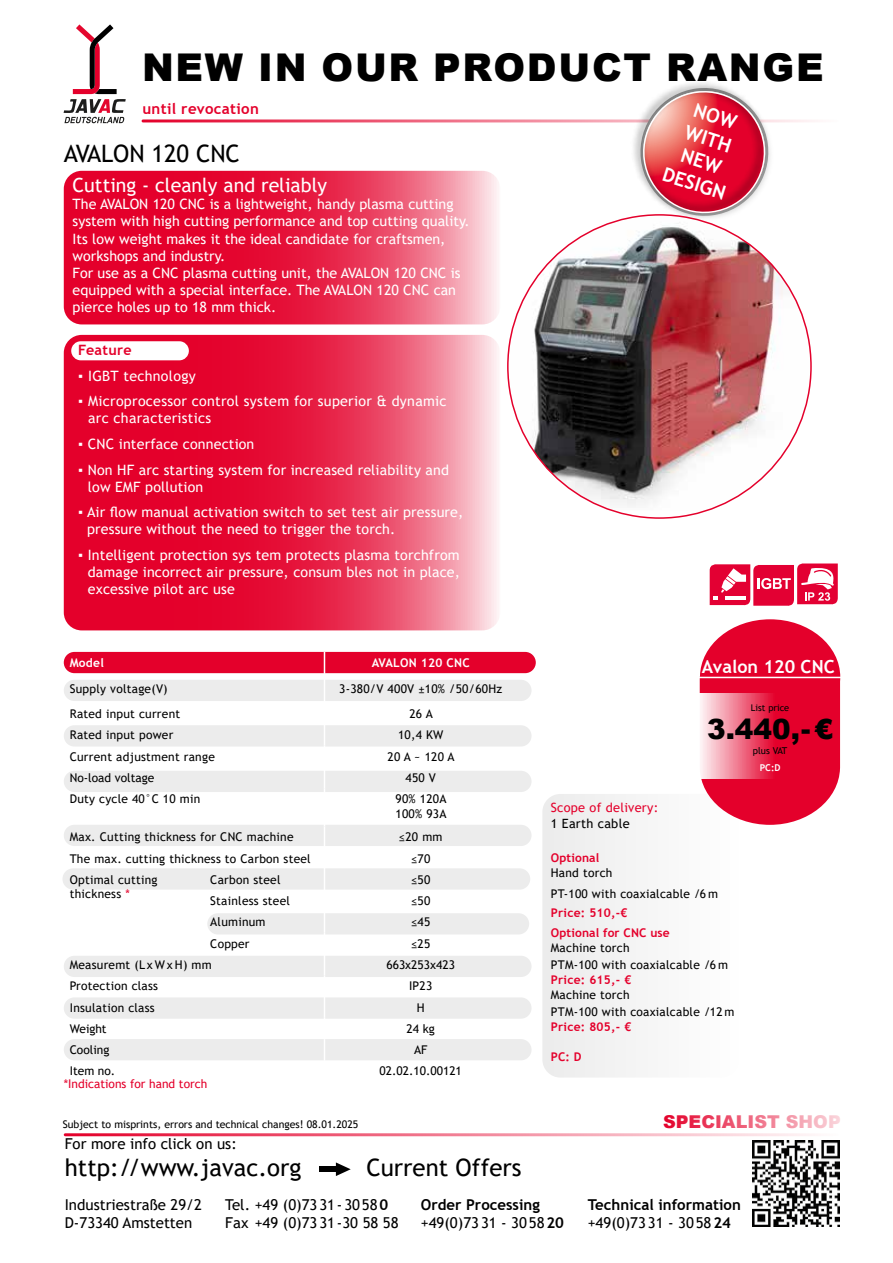
<style>
.page{position:relative;width:893px;height:1263px;background:#fff}
.page>*{position:absolute;margin:0;border:0;box-sizing:border-box;transform-origin:0 0}
.t1{font:900 38.25px "Arial";letter-spacing:.045em;color:#000}
.t2{font:900 27.9px "Arial";color:#000}
.t3{font:24px "Trebuchet MS";color:#000}
.t4{font:19.5px "Trebuchet MS";color:#fff}
.t5{font:700 19.5px/23.4px "Trebuchet MS";color:#fff;text-align:center}
.t6{font:700 18px "Trebuchet MS";color:#fff}
.t7{font:900 17.7px "Arial";color:#e4002b}
.t8{font:15px/18px "Trebuchet MS";color:#000}
.t9{font:700 15px/18px "Trebuchet MS";color:#000}
.t10{font:700 15px "Trebuchet MS";letter-spacing:.02em;color:#e4002b}
.t11{font:14.25px/17.1px "Trebuchet MS";letter-spacing:.01em;color:#fff}
.t12{font:700 14.25px "Trebuchet MS";letter-spacing:.02em;color:#e4002b}
.t13{font:12.75px "Trebuchet MS";letter-spacing:.02em;color:#e4002b}
.t14{font:12.75px "Trebuchet MS";letter-spacing:.02em;color:#000}
.t15{font:12px/17.1px "Trebuchet MS";letter-spacing:.02em;color:#000}
.t16{font:700 12px/19.2px "Trebuchet MS";letter-spacing:.01em;color:#e4002b}
.t17{font:12px "Trebuchet MS";color:#000}
.t18{font:12px "Trebuchet MS";color:#e4002b}
.t19{font:700 12px "Trebuchet MS";letter-spacing:.02em;color:#fff}
.t20{font:10.5px "Trebuchet MS";color:#000}
.t21{font:9.45px "Trebuchet MS";color:#000}
.t22{font:700 9.45px "Trebuchet MS";color:#fff}
.t23{font:9.15px "Trebuchet MS";color:#000}
.s1{color:#e4002b}
.s2{font-weight:400}
.s3{font-weight:700}
</style>
<div class="page">
<svg style="left:64px;top:171px;width:436px;height:153px;background:#e83254"></svg>
<hr style="left:142px;top:119px;width:697px;height:3px;background:#e4002b">
<div style="left:542px;top:794px;width:197px;height:283px;background:#f5f5f5;border-radius:18px"></div>
<img style="left:622px;top:82px;width:157px;height:88px">
<svg style="left:637px;top:84px;width:135px;height:131px"></svg>
<div style="left:319px;top:1166px;width:20px;height:6px;background:#000"></div>
<svg style="left:336px;top:1162px;width:15px;height:14px"></svg>
<img style="left:753px;top:1140px;width:86px;height:87px">
<svg style="left:710px;top:563px;width:128px;height:43px"></svg>
<svg style="left:64px;top:24px;width:62px;height:99px"></svg>
<svg style="left:64px;top:335px;width:436px;height:295px;background:#e93355"></svg>
<div style="left:71px;top:341px;width:118px;height:19px;background:#fff;border-radius:10px"></div>
<svg style="left:700px;top:619px;width:140px;height:206px"></svg>
<svg style="left:700px;top:693px;width:141px;height:86px;background:#ea4362"></svg>
<hr style="left:692px;top:677px;width:152px;height:1px;background:#fff">
<div style="left:64px;top:652px;width:472px;height:21px;background:#e4002b;border-radius:11px"></div>
<div style="left:64px;top:680px;width:467px;height:21px;background:#ececec;border-radius:11px"></div>
<div style="left:64px;top:725px;width:467px;height:21px;background:#ececec;border-radius:11px"></div>
<div style="left:64px;top:771px;width:467px;height:21px;background:#ececec;border-radius:11px"></div>
<div style="left:64px;top:825px;width:467px;height:21px;background:#ececec;border-radius:11px"></div>
<div style="left:62px;top:868px;width:468px;height:22px;background:#ececec;border-radius:11px"></div>
<div style="left:64px;top:956px;width:467px;height:21px;background:#ececec;border-radius:11px"></div>
<div style="left:64px;top:997px;width:467px;height:22px;background:#ececec;border-radius:11px"></div>
<div style="left:64px;top:1039px;width:467px;height:21px;background:#ececec;border-radius:11px"></div>
<div style="left:207px;top:913px;width:322px;height:21px;background:#ececec;border-radius:11px"></div>
<svg style="left:324px;top:652px;width:1px;height:136px"></svg>
<hr style="left:324px;top:788px;width:1px;height:38px;background:#fff">
<svg style="left:324px;top:826px;width:1px;height:234px"></svg>
<hr style="left:64px;top:1133px;width:775px;height:3px;background:#e4002b">
<img style="left:508px;top:215px;width:303px;height:295px">
<h1 class="t1" style="left:142px;top:40px;width:683px">NEW IN OUR PRODUCT RANGE</h1>
<p class="t10" style="left:142px;top:99px;width:118px">until revocation</p>
<h3 class="t5" style="left:687px;top:95px;width:67px;rotate:17deg">NOW<br>WITH<br>NEW<br>DESIGN</h3>
<h3 class="t3" style="left:64px;top:139px;width:178px">AVALON 120 CNC</h3>
<h3 class="t4" style="left:73px;top:173px;width:256px">Cutting - cleanly and reliably</h3>
<p class="t11" style="left:73px;top:196px;width:399px">The AVALON 120 CNC is a lightweight, handy plasma cutting system with high cutting performance and top cutting quality.<br>Its low weight makes it the ideal candidate for craftsmen, workshops and industry.<br>For use as a CNC plasma cutting unit, the AVALON 120 CNC is equipped with a special interface. The AVALON 120 CNC can pierce holes up to 18 mm thick.</p>
<p class="t12" style="left:78px;top:341px;width:55px">Feature</p>
<p class="t11" style="left:78px;top:367px;width:119px">▪ IGBT technology</p>
<p class="t11" style="left:88px;top:392px;width:360px;text-indent:-10px">▪ Microprocessor control system for superior &amp; dynamic arc characteristics</p>
<p class="t11" style="left:78px;top:435px;width:178px">▪ CNC interface connection</p>
<p class="t11" style="left:88px;top:461px;width:363px;text-indent:-10px">▪ Non HF arc starting system for increased reliability and low EMF pollution</p>
<p class="t11" style="left:87px;top:503px;width:378px;text-indent:-9px">▪ Air flow manual activation switch to set test air pressure, pressure without the need to trigger the torch.</p>
<p class="t11" style="left:88px;top:546px;width:374px;text-align:justify;text-indent:-10px">▪ Intelligent protection sys tem protects plasma torchfrom damage incorrect air pressure, consum bles not in place, excessive pilot arc use</p>
<p class="t19" style="left:70px;top:655px;width:36px">Model</p>
<p class="t19" style="left:372px;top:655px;width:100px">AVALON 120 CNC</p>
<p class="t15" style="left:70px;top:680px;width:99px">Supply voltage(V)</p>
<p class="t15" style="left:339px;top:680px;width:164px">3-380/V 400V ±10% /50/60Hz</p>
<p class="t15" style="left:70px;top:705px;width:112px">Rated input current</p>
<p class="t15" style="left:409px;top:705px;width:25px">26 A</p>
<p class="t15" style="left:70px;top:726px;width:105px">Rated input power</p>
<p class="t15" style="left:398px;top:726px;width:47px">10,4 KW</p>
<p class="t15" style="left:70px;top:748px;width:147px">Current adjustment range</p>
<p class="t15" style="left:388px;top:748px;width:68px">20 A ~ 120 A</p>
<p class="t17" style="left:70px;top:770px;width:86px">No-load voltage</p>
<p class="t15" style="left:405px;top:769px;width:32px">450 V</p>
<p class="t15" style="left:70px;top:790px;width:132px">Duty cycle 40°C 10 min</p>
<p class="t15" style="left:396px;top:791px;width:53px;line-height:14.4px">90% 120A<br>100% 93A</p>
<p class="t15" style="left:70px;top:828px;width:225px">Max. Cutting thickness for CNC machine</p>
<p class="t15" style="left:399px;top:828px;width:45px">≤20 mm</p>
<p class="t15" style="left:70px;top:850px;width:243px">The max. cutting thickness to Carbon steel</p>
<p class="t15" style="left:411px;top:850px;width:21px">≤70</p>
<p class="t15" style="left:70px;top:872px;width:89px;line-height:14.4px">Optimal cutting thickness <span class="s1">*</span></p>
<p class="t15" style="left:210px;top:871px;width:72px">Carbon steel</p>
<p class="t15" style="left:411px;top:871px;width:21px">≤50</p>
<p class="t15" style="left:210px;top:892px;width:81px">Stainless steel</p>
<p class="t15" style="left:411px;top:892px;width:21px">≤50</p>
<p class="t15" style="left:210px;top:913px;width:57px">Aluminum</p>
<p class="t15" style="left:411px;top:913px;width:21px">≤45</p>
<p class="t15" style="left:210px;top:935px;width:41px">Copper</p>
<p class="t15" style="left:411px;top:935px;width:21px">≤25</p>
<p class="t15" style="left:70px;top:956px;width:143px">Measuremt (L x W x H) mm</p>
<p class="t17" style="left:386px;top:957px;width:70px">663x253x423</p>
<p class="t15" style="left:70px;top:977px;width:90px">Protection class</p>
<p class="t15" style="left:409px;top:977px;width:25px">IP23</p>
<p class="t15" style="left:70px;top:998px;width:87px">Insulation class</p>
<p class="t15" style="left:417px;top:998px;width:9px">H</p>
<p class="t15" style="left:70px;top:1020px;width:38px">Weight</p>
<p class="t15" style="left:407px;top:1020px;width:30px">24 kg</p>
<p class="t17" style="left:70px;top:1042px;width:41px">Cooling</p>
<p class="t15" style="left:414px;top:1041px;width:15px">AF</p>
<p class="t15" style="left:70px;top:1062px;width:47px">Item no.</p>
<p class="t17" style="left:379px;top:1063px;width:84px">02.02.10.00121</p>
<p class="t18" style="left:64px;top:1076px;width:145px">*Indications for hand torch</p>
<p class="t6" style="left:702px;top:655px;width:134px">Avalon 120 CNC</p>
<p class="t23" style="left:751px;top:702px;width:40px">List price</p>
<h2 class="t2" style="left:707px;top:709px;width:128px">3.440,-€</h2>
<p class="t21" style="left:753px;top:745px;width:36px">plus VAT</p>
<p class="t22" style="left:760px;top:762px;width:22px">PC:D</p>
<p class="t13" style="left:551px;top:799px;width:109px">Scope of delivery:</p>
<p class="t14" style="left:551px;top:815px;width:80px">1 Earth cable</p>
<p class="t16" style="left:551px;top:848px;width:50px">Optional</p>
<p class="t15" style="left:551px;top:862px;width:169px;line-height:21.3px">Hand torch<br>PT-100 with coaxialcable /6 m</p>
<p class="t16" style="left:551px;top:903px;width:120px">Price: 510,-€<br>Optional for CNC use</p>
<p class="t15" style="left:551px;top:939px;width:179px">Machine torch<br>PTM-100 with coaxialcable /6 m</p>
<p class="t16" style="left:551px;top:970px;width:82px">Price: 615,- €</p>
<p class="t15" style="left:551px;top:986px;width:185px">Machine torch<br>PTM-100 with coaxialcable /12 m</p>
<p class="t16" style="left:551px;top:1017px;width:82px">Price: 805,- €</p>
<p class="t16" style="left:551px;top:1047px;width:32px">PC: D</p>
<p class="t20" style="left:63px;top:1118px;width:297px">Subject to misprints, errors and technical changes! 08.01.2025</p>
<p class="t7" style="left:663px;top:1109px;width:179px">SPECIALIST SHOP</p>
<p class="t8" style="left:65px;top:1134px;width:174px">For more info click on us:</p>
<h3 class="t3" style="left:65px;top:1152px;width:238px">http://www.javac.org</h3>
<h3 class="t3" style="left:366px;top:1152px;width:157px">Current Offers</h3>
<p class="t8" style="left:65px;top:1195px;width:139px">Industriestraße 29/2<br>D-73340 Amstetten</p>
<p class="t9" style="left:421px;top:1195px;width:145px">Order Processing <span class="s2">+49(0)7331 - 3058</span>20</p>
<p class="t8" style="left:225px;top:1195px;width:175px">Tel. +49 (0)7331-3058<span class="s3">0<br></span>Fax +49 (0)7331-30 58 58</p>
<p class="t9" style="left:588px;top:1195px;width:155px">Technical information <span class="s2">+49(0)7331 - 3058</span>24</p>
</div>
